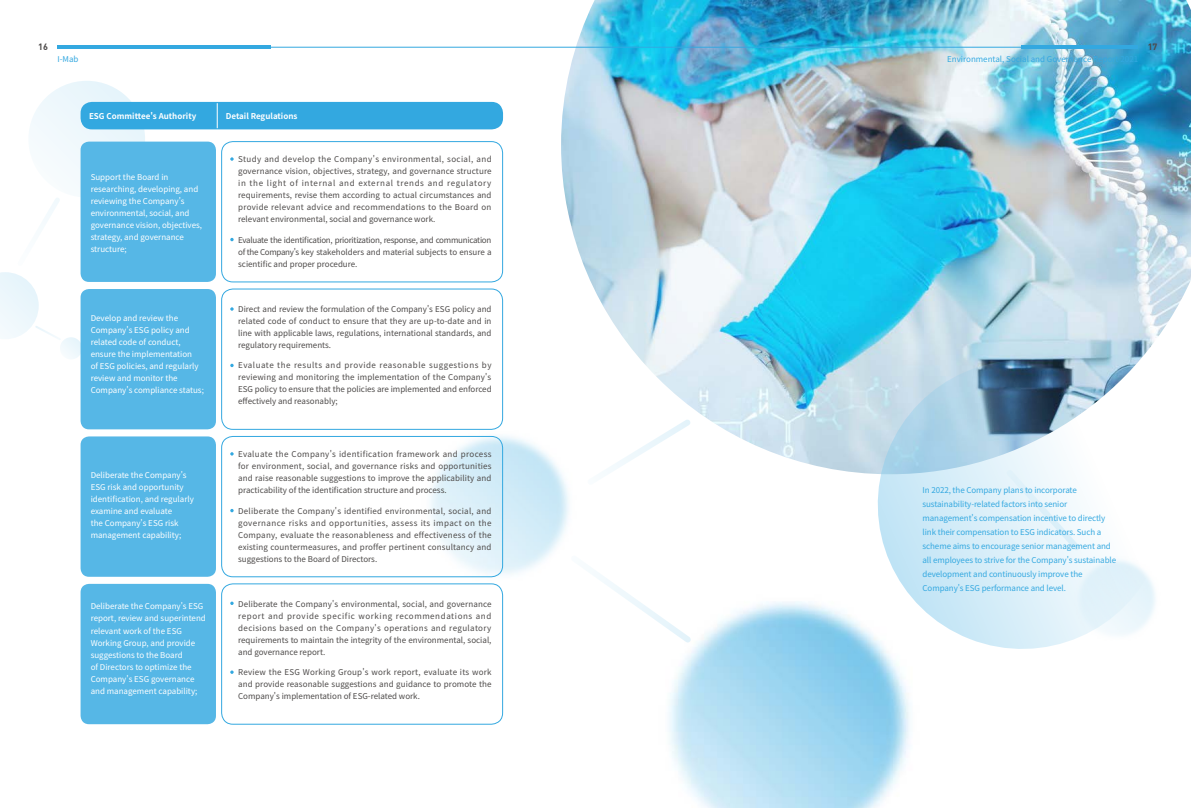
<style>
.page{position:relative;width:1191px;height:808px;background:#fff}
.page>*{position:absolute;margin:0;border:0;box-sizing:border-box;transform-origin:0 0}
.t1{font:700 9px "DIN";color:#4c4948}
.t2{font:8px/12px "Source Han Sans CN";color:#4c4948;text-align:justify}
.t3{font:8px/12px "Source Han Sans CN";color:#fff}
.t4{font:8px/14px "Source Han Sans CN";letter-spacing:-.01em;color:#33a8e0}
.t5{font:700 8px "Source Han Sans CN";color:#fff}
</style>
<div class="page">
<img style="left:561px;top:0;width:630px;height:473px">
<div style="left:28px;top:81px;width:117px;height:116px;background:#f0f8fc;border-radius:50%"></div>
<div style="left:60px;top:337px;width:22px;height:22px;background:#eef8fc;border-radius:50%"></div>
<svg style="left:0;top:198px;width:60px;height:142px"></svg>
<img style="left:395px;top:404px;width:206px;height:205px">
<div style="left:81px;top:102px;width:422px;height:27px;background:#33a8e0;border-radius:11px"></div>
<div style="left:81px;top:142px;width:135px;height:140px;background:#56b7e6;border-radius:9px"></div>
<div style="left:81px;top:289px;width:135px;height:140px;background:#56b7e6;border-radius:9px"></div>
<div style="left:81px;top:436px;width:135px;height:141px;background:#56b7e6;border-radius:9px"></div>
<div style="left:81px;top:584px;width:135px;height:140px;background:#56b7e6;border-radius:9px"></div>
<div style="left:221px;top:141px;width:282px;height:141px;border:1px solid #33a8e0;border-radius:11px"></div>
<div style="left:221px;top:289px;width:282px;height:141px;border:1px solid #33a8e0;border-radius:11px"></div>
<div style="left:221px;top:436px;width:282px;height:141px;border:1px solid #33a8e0;border-radius:11px"></div>
<div style="left:221px;top:584px;width:282px;height:140px;border:1px solid #33a8e0;border-radius:11px"></div>
<svg style="left:217px;top:103px;width:1px;height:25px"></svg>
<svg style="left:582px;top:414px;width:113px;height:76px"></svg>
<svg style="left:568px;top:550px;width:128px;height:98px"></svg>
<svg style="left:858px;top:341px;width:327px;height:327px"></svg>
<svg style="left:230px;top:157px;width:4px;height:4px"></svg>
<svg style="left:230px;top:238px;width:4px;height:3px"></svg>
<svg style="left:230px;top:307px;width:4px;height:4px"></svg>
<svg style="left:230px;top:364px;width:4px;height:3px"></svg>
<svg style="left:230px;top:452px;width:4px;height:4px"></svg>
<svg style="left:230px;top:509px;width:4px;height:3px"></svg>
<svg style="left:230px;top:602px;width:4px;height:3px"></svg>
<svg style="left:230px;top:670px;width:4px;height:4px"></svg>
<hr style="left:216px;top:47px;width:921px;height:1px;background:#33a8e0">
<hr style="left:1021px;top:45px;width:117px;height:4px;background:#33a8e0">
<hr style="left:57px;top:45px;width:214px;height:4px;background:#33a8e0">
<p class="t1" style="left:38px;top:41px;width:11px">16</p>
<p class="t1" style="left:1147px;top:41px;width:11px">17</p>
<p class="t4" style="left:57px;top:53px;width:23px">I-Mab</p>
<p class="t4" style="left:947px;top:53px;width:192px">Environmental, Social and Governance Report 2021</p>
<p class="t5" style="left:89px;top:111px;width:109px">ESG Committee's Authority</p>
<p class="t5" style="left:226px;top:111px;width:73px">Detail Regulations</p>
<p class="t3" style="left:91px;top:171px;width:113px">Support the Board in researching, developing, and reviewing the Company's environmental, social, and governance vision, objectives, strategy, and governance structure;</p>
<p class="t3" style="left:91px;top:312px;width:115px">Develop and review the<br>Company's ESG policy and related code of conduct, ensure the implementation<br>of ESG policies, and regularly review and monitor the<br>Company's compliance status;</p>
<p class="t3" style="left:91px;top:469px;width:105px">Deliberate the Company's<br>ESG risk and opportunity identification, and regularly examine and evaluate<br>the Company's ESG risk management capability;</p>
<p class="t3" style="left:91px;top:601px;width:117px">Deliberate the Company's ESG report, review and superintend relevant work of the ESG<br>Working Group, and provide suggestions to the Board<br>of Directors to optimize the<br>Company's ESG governance and management capability;</p>
<p class="t2" style="left:238px;top:153px;width:255px">Study and develop the Company's environmental, social, and governance vision, objectives, strategy, and governance structure in the light of internal and external trends and regulatory requirements, revise them according to actual circumstances and provide relevant advice and recommendations to the Board on relevant environmental, social and governance work.</p>
<p class="t2" style="left:238px;top:234px;width:255px">Evaluate the identification, prioritization, response, and communication of the Company's key stakeholders and material subjects to ensure a scientific and proper procedure.</p>
<p class="t2" style="left:238px;top:303px;width:255px">Direct and review the formulation of the Company's ESG policy and related code of conduct to ensure that they are up-to-date and in line with applicable laws, regulations, international standards, and regulatory requirements.</p>
<p class="t2" style="left:238px;top:360px;width:255px">Evaluate the results and provide reasonable suggestions by reviewing and monitoring the implementation of the Company's ESG policy to ensure that the policies are implemented and enforced effectively and reasonably;</p>
<p class="t2" style="left:238px;top:448px;width:255px">Evaluate the Company's identification framework and process for environment, social, and governance risks and opportunities and raise reasonable suggestions to improve the applicability and practicability of the identification structure and process.</p>
<p class="t2" style="left:238px;top:505px;width:255px">Deliberate the Company's identified environmental, social, and governance risks and opportunities, assess its impact on the Company, evaluate the reasonableness and effectiveness of the existing countermeasures, and proffer pertinent consultancy and suggestions to the Board of Directors.</p>
<p class="t2" style="left:238px;top:598px;width:255px">Deliberate the Company's environmental, social, and governance report and provide specific working recommendations and decisions based on the Company's operations and regulatory requirements to maintain the integrity of the environmental, social, and governance report.</p>
<p class="t2" style="left:238px;top:666px;width:255px">Review the ESG Working Group's work report, evaluate its work and provide reasonable suggestions and guidance to promote the Company's implementation of ESG-related work.</p>
<p class="t4" style="left:922px;top:483px;width:195px">In 2022, the Company plans to incorporate sustainability-related factors into senior management's compensation incentive to directly link their compensation to ESG indicators. Such a scheme aims to encourage senior management and all employees to strive for the Company's sustainable development and continuously improve the Company's ESG performance and level.</p>
</div>
